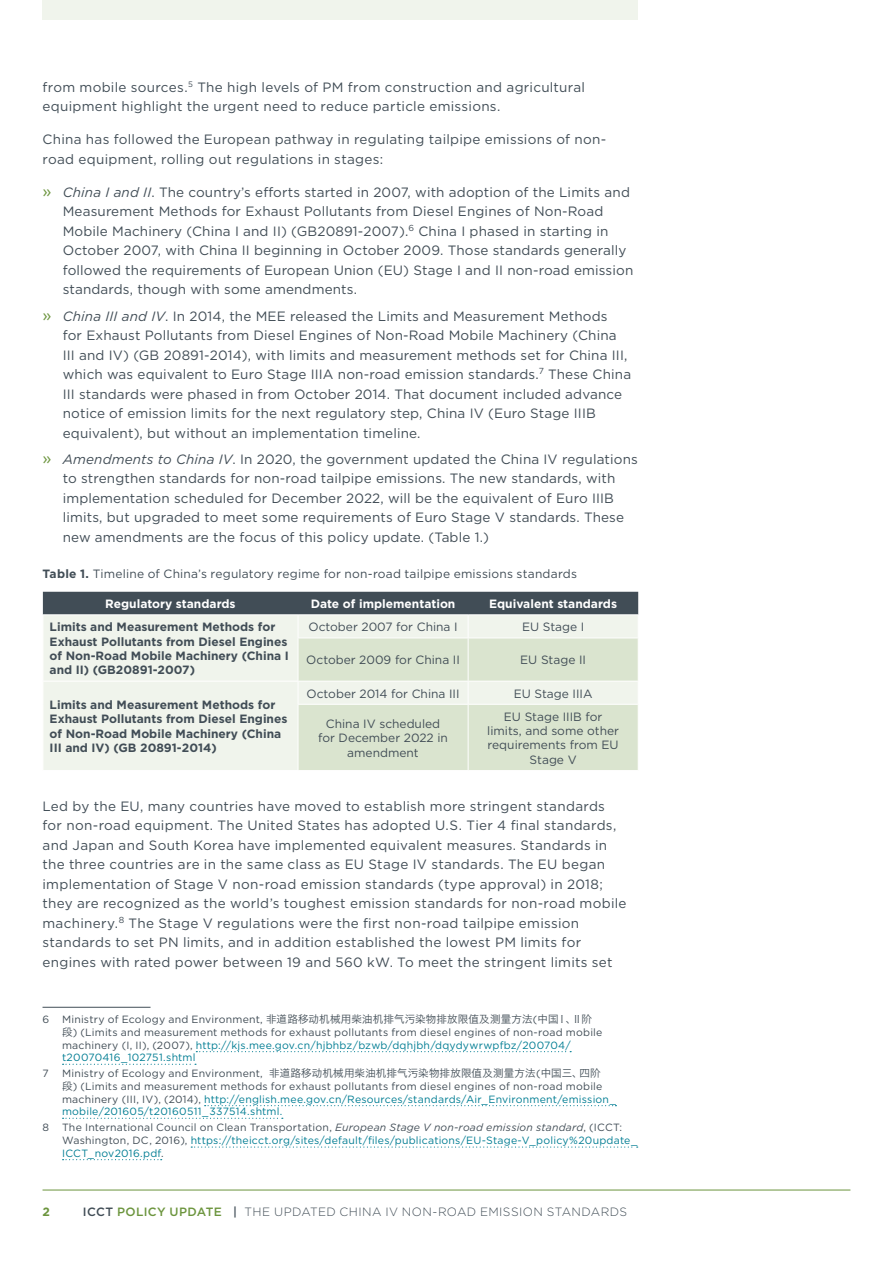
<style>
.page{position:relative;width:893px;height:1263px;background:#fff}
.page>*{position:absolute;margin:0;border:0;box-sizing:border-box;transform-origin:0 0}
.t1{font:13.5px/19.5px "Gotham";letter-spacing:.01em;color:#414d56}
.t2{font:12px/14.4px "Gotham";color:#414d56;text-align:center}
.t3{font:700 12px/14.4px "Gotham";color:#414d56}
.t4{font:300 12px "Gotham";letter-spacing:.03em;color:#414d56}
.t5{font:700 12px "Gotham";color:#fff}
.t6{font:700 12px "Gotham";color:#6c953e}
.t7{font:10.5px/12.6px "Gotham";letter-spacing:.02em;color:#414d56}
.t8{font:10.5px/12.6px "Gotham";letter-spacing:.02em;color:#007d93}
.s1{font-size:16.5px;color:#6c953e}
.s2{font-style:italic}
.s3{font-weight:700}
.s4{font-family:"Hiragino Sans GB W3"}
.s5{color:#007d93}
.s6{color:#414d56}
.s7{font-style:italic;color:#414d56}
.s8{font-weight:500}
.s9{font-weight:500;color:#6c953e}
</style>
<div class="page">
<hr style="left:43px;top:1190px;width:807px;height:1px;background:#6c953e">
<div style="left:43px;top:0;width:595px;height:20px;background:#f0f4ec"></div>
<svg style="left:43px;top:592px;width:596px;height:178px;background:#d2d9cf"></svg>
<hr style="left:298px;top:705px;width:1px;height:65px;background:#fff">
<hr style="left:638px;top:705px;width:1px;height:65px;background:#fff">
<hr style="left:43px;top:1007px;width:108px;height:1px;background:#414d56">
<svg style="left:196px;top:1051px;width:375px;height:1px"></svg>
<svg style="left:63px;top:1064px;width:133px;height:1px"></svg>
<svg style="left:205px;top:1105px;width:411px;height:1px"></svg>
<svg style="left:63px;top:1118px;width:220px;height:1px"></svg>
<svg style="left:191px;top:1146px;width:447px;height:1px"></svg>
<svg style="left:63px;top:1159px;width:99px;height:1px"></svg>
<p class="t1" style="left:43px;top:77px;width:544px">from mobile sources.<sup>5</sup> The high levels of PM from construction and agricultural equipment highlight the urgent need to reduce particle emissions.</p>
<p class="t1" style="left:43px;top:129px;width:565px">China has followed the European pathway in regulating tailpipe emissions of non&shy;road equipment, rolling out regulations in stages:</p>
<p class="t1" style="left:63px;top:182px;width:572px;text-indent:-20px"><span class="s1">»</span> <span class="s2">China I and II</span>. The country’s efforts started in 2007, with adoption of the Limits and Measurement Methods for Exhaust Pollutants from Diesel Engines of Non-Road Mobile Machinery (China I and II) (GB20891-2007).<sup>6</sup> China I phased in starting in October 2007, with China II beginning in October 2009. Those standards generally followed the requirements of European Union (EU) Stage I and II non-road emission standards, though with some amendments.</p>
<p class="t1" style="left:63px;top:306px;width:570px;text-indent:-20px"><span class="s1">»</span> <span class="s2">China III and IV</span>. In 2014, the MEE released the Limits and Measurement Methods<br>for Exhaust Pollutants from Diesel Engines of Non-Road Mobile Machinery (China III and IV) (GB 20891-2014), with limits and measurement methods set for China III, which was equivalent to Euro Stage IIIA non-road emission standards.<sup>7</sup> These China III standards were phased in from October 2014. That document included advance notice of emission limits for the next regulatory step, China IV (Euro Stage IIIB equivalent), but without an implementation timeline.</p>
<p class="t1" style="left:63px;top:449px;width:577px;text-indent:-20px"><span class="s1">»</span> <span class="s2">Amendments to China IV</span>. In 2020, the government updated the China IV regulations to strengthen standards for non-road tailpipe emissions. The new standards, with implementation scheduled for December 2022, will be the equivalent of Euro IIIB limits, but upgraded to meet some requirements of Euro Stage V standards. These new amendments are the focus of this policy update. (Table 1.)</p>
<p class="t2" style="left:43px;top:566px;width:536px"><span class="s3">Table 1.</span> Timeline of China’s regulatory regime for non-road tailpipe emissions standards</p>
<p class="t5" style="left:105px;top:596px;width:132px">Regulatory standards</p>
<p class="t5" style="left:311px;top:596px;width:146px">Date of implementation</p>
<p class="t5" style="left:489px;top:596px;width:129px">Equivalent standards</p>
<p class="t3" style="left:50px;top:620px;width:241px">Limits and Measurement Methods for Exhaust Pollutants from Diesel Engines of Non-Road Mobile Machinery (China I and II) (GB20891-2007)</p>
<p class="t2" style="left:308px;top:619px;width:151px">October 2007 for China I</p>
<p class="t2" style="left:522px;top:619px;width:64px">EU Stage I</p>
<p class="t2" style="left:306px;top:653px;width:155px">October 2009 for China II</p>
<p class="t2" style="left:520px;top:653px;width:67px">EU Stage II</p>
<p class="t2" style="left:307px;top:686px;width:155px">October 2014 for China III</p>
<p class="t2" style="left:514px;top:686px;width:80px">EU Stage IIIA</p>
<p class="t2" style="left:318px;top:716px;width:131px">China IV scheduled for December 2022 in amendment</p>
<p class="t2" style="left:487px;top:709px;width:133px">EU Stage IIIB for limits, and some other requirements from EU<br>Stage V</p>
<p class="t1" style="left:43px;top:796px;width:586px">Led by the EU, many countries have moved to establish more stringent standards for non-road equipment. The United States has adopted U.S. Tier 4 final standards, and Japan and South Korea have implemented equivalent measures. Standards in the three countries are in the same class as EU Stage IV standards. The EU began implementation of Stage V non-road emission standards (type approval) in 2018; they are recognized as the world’s toughest emission standards for non-road mobile machinery.<sup>8</sup> The Stage V regulations were the first non-road tailpipe emission standards to set PN limits, and in addition established the lowest PM limits for engines with rated power between 19 and 560 kW. To meet the stringent limits set</p>
<p class="t3" style="left:50px;top:697px;width:239px">Limits and Measurement Methods for Exhaust Pollutants from Diesel Engines of Non-Road Mobile Machinery (China III and IV) (GB 20891-2014)</p>
<p class="t7" style="left:62px;top:1013px;width:542px;text-indent:-20px">6 Ministry of Ecology and Environment, <span class="s4">非道路移动机械用柴油机排气污染物排放限值及测量方法</span>(<span class="s4">中国Ⅰ、Ⅱ阶段</span>) (Limits and measurement methods for exhaust pollutants from diesel engines of non-road mobile machinery (I, II), (2007), <span class="s5">http://kjs.mee.gov.cn/hjbhbz/bzwb/dqhjbh/dqydywrwpfbz/200704/ t20070416_102751.shtml</span></p>
<p class="t7" style="left:43px;top:1067px;width:8px">7</p>
<p class="t7" style="left:62px;top:1067px;width:555px">Ministry of Ecology and Environment, <span class="s4">非道路移动机械用柴油机排气污染物排放限值及测量方法</span>(<span class="s4">中国三、四阶段</span>) (Limits and measurement methods for exhaust pollutants from diesel engines of non-road mobile machinery (III, IV), (2014), <span class="s5">http://english.mee.gov.cn/Resources/standards/Air_Environment/emission_ mobile/201605/t20160511_337514.shtml.</span></p>
<p class="t8" style="left:62px;top:1121px;width:577px;text-indent:-19px"><span class="s6">8 The International Council on Clean Transportation,</span> <span class="s7">European Stage V non-road emission standard</span><span class="s6">, (ICCT:<br>Washington, DC, 2016),</span> https://theicct.org/sites/default/files/publications/EU-Stage-V_policy%20update_<br>ICCT_nov2016.pdf<span class="s6">.</span></p>
<p class="t6" style="left:43px;top:1203px;width:9px">2</p>
<p class="t4" style="left:83px;top:1204px;width:546px"><span class="s8">ICCT</span> <span class="s9">POLICY UPDATE</span> <span class="s8">|</span> THE UPDATED CHINA IV NON-ROAD EMISSION STANDARDS</p>
</div>
